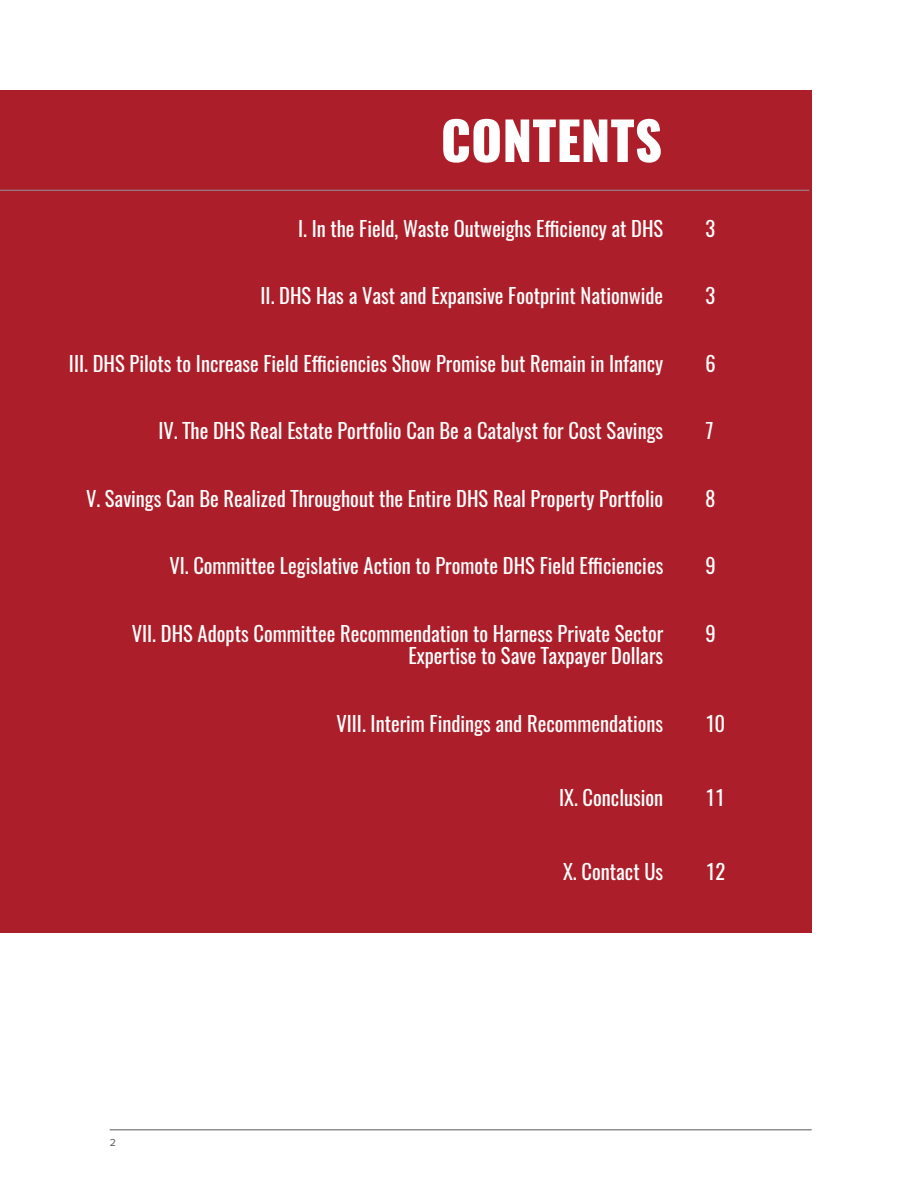
<style>
.page{position:relative;width:918px;height:1188px;background:#fff}
.page>*{position:absolute;margin:0;border:0;box-sizing:border-box;transform-origin:0 0}
.t1{font:800 52.5px "Oswald";color:#fff}
.t2{font:20.55px/22.5px "Oswald";color:#fff;text-align:right}
.t3{font:10.5px "Proxima Nova";color:#58595b}
</style>
<div class="page">
<div style="left:0;top:90px;width:812px;height:843px;background:#ac1f2a"></div>
<hr style="left:0;top:190px;width:809px;height:1px;background:#939598">
<hr style="left:110px;top:1129px;width:702px;height:1px;background:#58595b">
<h1 class="t1" style="left:441px;top:104px;width:223px">CONTENTS</h1>
<p class="t2" style="left:298px;top:217px;width:367px">I. In the Field, Waste Outweighs Efficiency at DHS</p>
<p class="t2" style="left:705px;top:217px;width:11px">3</p>
<p class="t2" style="left:261px;top:285px;width:404px">II. DHS Has a Vast and Expansive Footprint Nationwide</p>
<p class="t2" style="left:705px;top:285px;width:11px">3</p>
<p class="t2" style="left:69px;top:352px;width:596px">III. DHS Pilots to Increase Field Efficiencies Show Promise but Remain in Infancy</p>
<p class="t2" style="left:705px;top:352px;width:12px">6</p>
<p class="t2" style="left:158px;top:420px;width:506px">IV. The DHS Real Estate Portfolio Can Be a Catalyst for Cost Savings</p>
<p class="t2" style="left:705px;top:420px;width:9px">7</p>
<p class="t2" style="left:86px;top:487px;width:579px">V. Savings Can Be Realized Throughout the Entire DHS Real Property Portfolio</p>
<p class="t2" style="left:705px;top:487px;width:11px">8</p>
<p class="t2" style="left:169px;top:555px;width:496px">VI. Committee Legislative Action to Promote DHS Field Efficiencies</p>
<p class="t2" style="left:705px;top:555px;width:12px">9</p>
<p class="t2" style="left:132px;top:622px;width:533px">VII. DHS Adopts Committee Recommendation to Harness Private Sector<br>Expertise to Save Taxpayer Dollars</p>
<p class="t2" style="left:705px;top:622px;width:12px">9</p>
<p class="t2" style="left:336px;top:712px;width:328px">VIII. Interim Findings and Recommendations</p>
<p class="t2" style="left:705px;top:712px;width:21px">10</p>
<p class="t2" style="left:559px;top:786px;width:106px">IX. Conclusion</p>
<p class="t2" style="left:706px;top:786px;width:21px">11</p>
<p class="t2" style="left:563px;top:860px;width:102px">X. Contact Us</p>
<p class="t2" style="left:706px;top:861px;width:21px">12</p>
<p class="t3" style="left:110px;top:1137px;width:8px">2</p>
</div>
